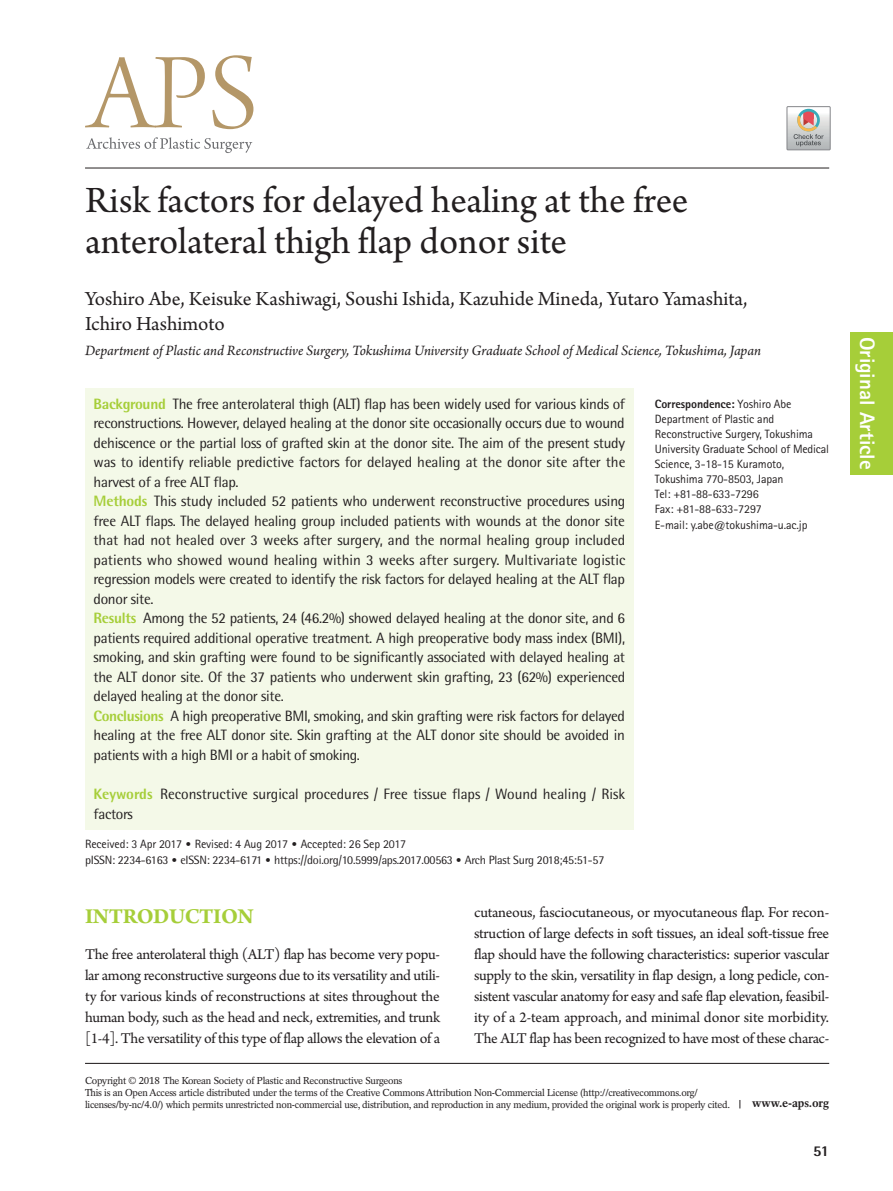
<style>
.page{position:relative;width:893px;height:1191px;background:#fff}
.page>*{position:absolute;margin:0;border:0;box-sizing:border-box;transform-origin:0 0}
.제목{font:39px/41px "Arno Pro";color:#231f20}
.대제목{font:700 22.5px "Arno Pro";letter-spacing:-.02em;color:#a6ce39}
.저자{font:21px/25.2px "Arno Pro";color:#231f20}
.t1{font:800 21px "Rotis Sans Serif Std";color:#fff}
.본문_0{font:15.75px/21px "Arno Pro";letter-spacing:-.02em;color:#231f20;text-align:justify}
.초록{font:15px/19.5px "Rotis Semi Sans Std";letter-spacing:-.02em;color:#231f20;text-align:justify}
.소속{font:italic 15px "Arno Pro";letter-spacing:-.005em;color:#231f20}
.초록-2{font:15px/19.5px "Rotis Semi Sans Std";color:#231f20}
.t2{font:800 15px "Rotis Semi Sans Std";color:#231f20}
.교신저자{font:12px/15px "Rotis Sans Serif Std";letter-spacing:-.01em;color:#231f20}
.t3{font:12px "Rotis Semi Sans Std";letter-spacing:-.02em;color:#231f20}
.교신저자-2{font:800 12px "Rotis Sans Serif Std";letter-spacing:-.01em;color:#231f20}
.t4{font:700 12px "Rotation LT Std";letter-spacing:-.01em;color:#231f20}
.t5{font:10.05px/12px "Rotation LT Std";letter-spacing:-.025em;color:#231f20}
.s1{font-weight:800;color:#a6ce39}
.s2{font-weight:400}
.s3{font-family:"DIN Pro";font-weight:300}
</style>
<div class="page">
<div style="left:850px;top:332px;width:43px;height:142px;background:#a6ce39"></div>
<hr style="left:85px;top:1062px;width:744px;height:2px;background:#231f20">
<hr style="left:85px;top:168px;width:744px;height:1px;background:#231f20">
<svg style="left:85px;top:55px;width:168px;height:74px"></svg>
<svg style="left:86px;top:137px;width:166px;height:16px"></svg>
<div style="left:85px;top:388px;width:549px;height:441px;background:#f4f9e8"></div>
<div style="left:787px;top:106px;width:43px;height:44px;border:1px solid #85868a"></div>
<svg style="left:787px;top:107px;width:43px;height:43px;background:#c4bfbd"></svg>
<p class="제목" style="left:85px;top:182px;width:605px">Risk factors for delayed healing at the free anterolateral thigh flap donor site</p>
<p class="저자" style="left:85px;top:287px;width:664px">Yoshiro Abe, Keisuke Kashiwagi, Soushi Ishida, Kazuhide Mineda, Yutaro Yamashita,<br>Ichiro Hashimoto</p>
<p class="소속" style="left:85px;top:342px;width:677px">Department of Plastic and Reconstructive Surgery, Tokushima University Graduate School of Medical Science, Tokushima, Japan</p>
<p class="초록" style="left:94px;top:394px;width:533px"><span class="s1">Background</span> The free anterolateral thigh (ALT) flap has been widely used for various kinds of reconstructions. However, delayed healing at the donor site occasionally occurs due to wound dehiscence or the partial loss of grafted skin at the donor site. The aim of the present study was to identify reliable predictive factors for delayed healing at the donor site after the harvest of a free ALT flap.</p>
<p class="초록" style="left:94px;top:491px;width:533px"><span class="s1">Methods</span> This study included 52 patients who underwent reconstructive procedures using free ALT flaps. The delayed healing group included patients with wounds at the donor site that had not healed over 3 weeks after surgery, and the normal healing group included patients who showed wound healing within 3 weeks after surgery. Multivariate logistic regression models were created to identify the risk factors for delayed healing at the ALT flap donor site.</p>
<p class="초록" style="left:94px;top:608px;width:533px"><span class="s1">Results</span> Among the 52 patients, 24 (46.2%) showed delayed healing at the donor site, and 6 patients required additional operative treatment. A high preoperative body mass index (BMI), smoking, and skin grafting were found to be significantly associated with delayed healing at the ALT donor site. Of the 37 patients who underwent skin grafting, 23 (62%) experienced delayed healing at the donor site.</p>
<p class="초록" style="left:94px;top:706px;width:533px"><span class="s1">Conclusions</span> A high preoperative BMI, smoking, and skin grafting were risk factors for delayed healing at the free ALT donor site. Skin grafting at the ALT donor site should be avoided in patients with a high BMI or a habit of smoking.</p>
<p class="초록-2" style="left:94px;top:784px;width:533px"><span class="s1">Keywords</span> Reconstructive surgical procedures / Free tissue flaps / Wound healing / Risk factors</p>
<p class="교신저자-2" style="left:655px;top:397px;width:138px">Correspondence: <span class="s2">Yoshiro Abe</span></p>
<p class="교신저자" style="left:655px;top:412px;width:176px">Department of Plastic and<br>Reconstructive Surgery, Tokushima<br>University Graduate School of Medical<br>Science, 3-18-15 Kuramoto,<br>Tokushima 770-8503, Japan</p>
<p class="교신저자" style="left:655px;top:487px;width:105px">Tel: +81-88-633-7296</p>
<p class="교신저자" style="left:655px;top:502px;width:109px">Fax: +81-88-633-7297</p>
<p class="교신저자" style="left:655px;top:517px;width:154px">E-mail: y.abe@tokushima-u.ac.jp</p>
<p class="교신저자" style="left:85px;top:836px;width:323px">Received: 3 Apr 2017 <span class="s3">•</span> Revised: 4 Aug 2017 <span class="s3">•</span> Accepted: 26 Sep 2017</p>
<p class="t3" style="left:85px;top:852px;width:521px">pISSN: 2234-6163 <span class="s3">•</span> eISSN: 2234-6171 <span class="s3">•</span> https://doi.org/10.5999/aps.2017.00563 <span class="s3">•</span> Arch Plast Surg 2018;45:51-57</p>
<p class="대제목" style="left:85px;top:903px;width:170px">INTRODUCTION</p>
<p class="본문_0" style="left:85px;top:945px;width:357px">The free anterolateral thigh (ALT) flap has become very popu&shy;lar among reconstructive surgeons due to its versatility and utili&shy;ty for various kinds of reconstructions at sites throughout the human body, such as the head and neck, extremities, and trunk [1-4]. The versatility of this type of flap allows the elevation of a</p>
<p class="본문_0" style="left:474px;top:903px;width:357px">cutaneous, fasciocutaneous, or myocutaneous flap. For recon&shy;struction of large defects in soft tissues, an ideal soft-tissue free flap should have the following characteristics: superior vascular supply to the skin, versatility in flap design, a long pedicle, con&shy;sistent vascular anatomy for easy and safe flap elevation, feasibil&shy;ity of a 2-team approach, and minimal donor site morbidity.<br>The ALT flap has been recognized to have most of these charac-</p>
<p class="t5" style="left:85px;top:1074px;width:319px">Copyright © 2018 The Korean Society of Plastic and Reconstructive Surgeons</p>
<p class="t5" style="left:85px;top:1086px;width:647px">This is an Open Access article distributed under the terms of the Creative Commons Attribution Non-Commercial License (http://creativecommons.org/ licenses/by-nc/4.0/) which permits unrestricted non-commercial use, distribution, and reproduction in any medium, provided the original work is properly cited.</p>
<p class="t4" style="left:752px;top:1096px;width:78px">www.e-aps.org</p>
<p class="t2" style="left:813px;top:1141px;width:18px">51</p>
<h3 class="t1" style="left:881px;top:336px;width:134px;rotate:90deg">Original Article</h3>
</div>
